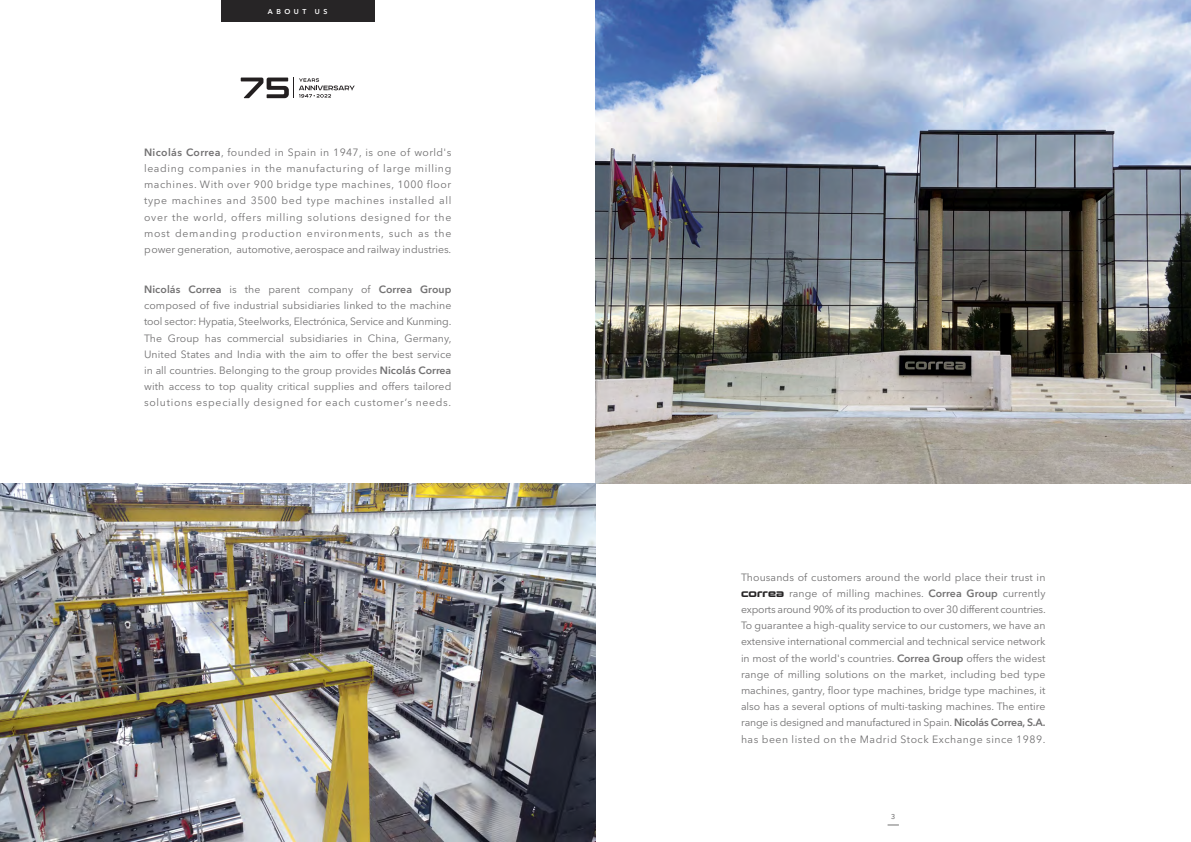
<style>
.page{position:relative;width:1191px;height:842px;background:#fff}
.page>*{position:absolute;margin:0;border:0;box-sizing:border-box;transform-origin:0 0}
.t1{font:10.5px/16.2px "Avenir Next";letter-spacing:.05em;color:#727172;text-align:justify}
.t2{font:600 7px "Avenir Next";letter-spacing:.5em;color:#fff}
.t3{font:500 7px "Avenir Next";color:#727172}
.s1{font-weight:600}
.s2{font-family:"Korataki";font-size:9.5px;color:#272526}
</style>
<div class="page">
<img style="left:595px;top:0;width:596px;height:483px">
<img style="left:0;top:483px;width:595px;height:359px">
<div style="left:221px;top:0;width:153px;height:21px;background:#272526"></div>
<svg style="left:887px;top:825px;width:12px;height:1px"></svg>
<svg style="left:241px;top:78px;width:114px;height:20px"></svg>
<p class="t2" style="left:268px;top:8px;width:61px">ABOUT US</p>
<p class="t1" style="left:144px;top:145px;width:309px"><span class="s1">Nicolás Correa</span>, founded in Spain in 1947, is one of world's leading companies in the manufacturing of large milling machines. With over 900 bridge type machines, 1000 floor type machines and 3500 bed type machines installed all over the world, offers milling solutions designed for the most demanding production environments, such as the power generation, automotive, aerospace and railway industries.</p>
<p class="t1" style="left:144px;top:282px;width:309px"><span class="s1">Nicolás Correa</span> is the parent company of <span class="s1">Correa Group </span>composed of five industrial subsidiaries linked to the machine tool sector: Hypatia, Steelworks, Electrónica, Service and Kunming.<br>The Group has commercial subsidiaries in China, Germany, United States and India with the aim to offer the best service in all countries. Belonging to the group provides <span class="s1">Nicolás Correa </span>with access to top quality critical supplies and offers tailored solutions especially designed for each customer’s needs.</p>
<p class="t1" style="left:741px;top:570px;width:306px">Thousands of customers around the world place their trust in <span class="s2">correa</span> range of milling machines. <span class="s1">Correa Group</span> currently exports around 90% of its production to over 30 different countries.<br>To guarantee a high-quality service to our customers, we have an extensive international commercial and technical service network in most of the world's countries. <span class="s1">Correa Group</span> offers the widest range of milling solutions on the market, including bed type machines, gantry, floor type machines, bridge type machines, it also has a several options of multi-tasking machines. The entire range is designed and manufactured in Spain. <span class="s1">Nicolás Correa, S.A. </span>has been listed on the Madrid Stock Exchange since 1989.</p>
<p class="t3" style="left:891px;top:813px;width:6px">3</p>
</div>
